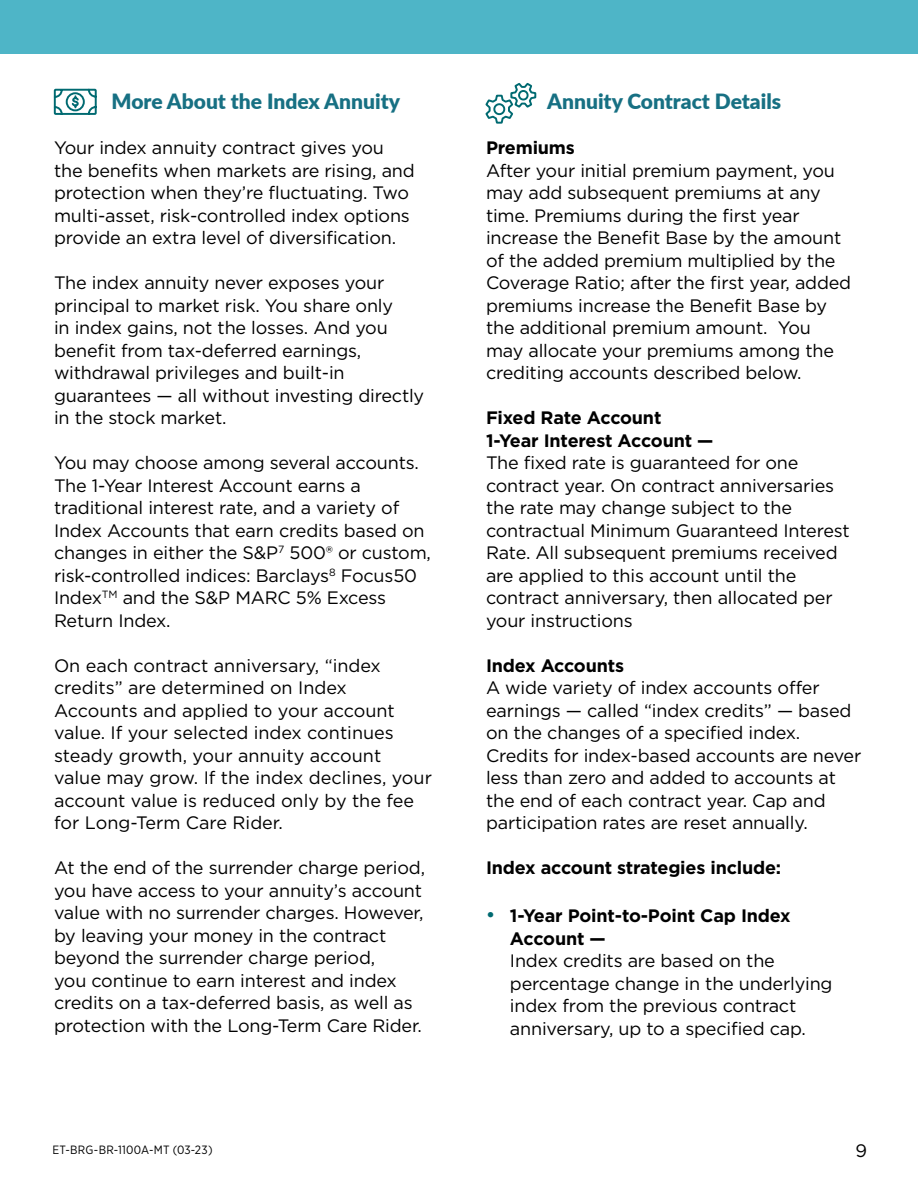
<style>
.page{position:relative;width:918px;height:1188px;background:#fff}
.page>*{position:absolute;margin:0;border:0;box-sizing:border-box;transform-origin:0 0}
.t1{font:900 21px "Lato";color:#177083}
.t2{font:18px/22.5px "Gotham";letter-spacing:-.01em;color:#000}
.t3{font:700 18px/22.5px "Gotham";letter-spacing:-.01em;color:#000}
.t4{font:12px "Gotham Narrow";letter-spacing:.025em;color:#000}
.s1{color:#006a71}
</style>
<div class="page">
<div style="left:0;top:0;width:918px;height:54px;background:#4eb5c7"></div>
<svg style="left:53px;top:88px;width:44px;height:27px"></svg>
<svg style="left:485px;top:83px;width:52px;height:41px"></svg>
<p class="t1" style="left:112px;top:86px;width:290px">More About the Index Annuity</p>
<p class="t2" style="left:54px;top:136px;width:362px">Your index annuity contract gives you the benefits when markets are rising, and protection when they’re fluctuating. Two multi-asset, risk-controlled index options provide an extra level of diversification.</p>
<p class="t2" style="left:54px;top:271px;width:372px">The index annuity never exposes your principal to market risk. You share only<br>in index gains, not the losses. And you benefit from tax-deferred earnings, withdrawal privileges and built-in guarantees — all without investing directly in the stock market.</p>
<p class="t2" style="left:54px;top:451px;width:379px">You may choose among several accounts.<br>The 1-Year Interest Account earns a traditional interest rate, and a variety of Index Accounts that earn credits based on changes in either the S&amp;P<sup>7</sup> 500® or custom, risk-controlled indices: Barclays<sup>8</sup> Focus50<br>Index<sup>TM</sup> and the S&amp;P MARC 5% Excess Return Index.</p>
<p class="t2" style="left:54px;top:654px;width:379px">On each contract anniversary, “index credits” are determined on Index Accounts and applied to your account value. If your selected index continues steady growth, your annuity account value may grow. If the index declines, your account value is reduced only by the fee for Long-Term Care Rider.</p>
<p class="t2" style="left:54px;top:856px;width:373px">At the end of the surrender charge period, you have access to your annuity’s account value with no surrender charges. However, by leaving your money in the contract beyond the surrender charge period,<br>you continue to earn interest and index credits on a tax-deferred basis, as well as protection with the Long-Term Care Rider.</p>
<p class="t1" style="left:547px;top:86px;width:236px">Annuity Contract Details</p>
<p class="t3" style="left:486px;top:136px;width:90px">Premiums</p>
<p class="t2" style="left:486px;top:159px;width:367px">After your initial premium payment, you may add subsequent premiums at any time. Premiums during the first year increase the Benefit Base by the amount of the added premium multiplied by the Coverage Ratio; after the first year, added premiums increase the Benefit Base by the additional premium amount. You may allocate your premiums among the crediting accounts described below.</p>
<p class="t3" style="left:486px;top:406px;width:229px">Fixed Rate Account<br>1-Year Interest Account —</p>
<p class="t2" style="left:486px;top:451px;width:365px">The fixed rate is guaranteed for one contract year. On contract anniversaries the rate may change subject to the contractual Minimum Guaranteed Interest Rate. All subsequent premiums received are applied to this account until the contract anniversary, then allocated per your instructions</p>
<p class="t3" style="left:486px;top:654px;width:140px">Index Accounts</p>
<p class="t2" style="left:486px;top:676px;width:377px">A wide variety of index accounts offer earnings — called “index credits” — based on the changes of a specified index.<br>Credits for index-based accounts are never less than zero and added to accounts at the end of each contract year. Cap and participation rates are reset annually.</p>
<p class="t3" style="left:486px;top:856px;width:297px">Index account strategies include:</p>
<p class="t3" style="left:510px;top:904px;width:282px;text-indent:-24px"><span class="s1">•</span> 1-Year Point-to-Point Cap Index<br>Account —</p>
<p class="t2" style="left:510px;top:949px;width:324px">Index credits are based on the percentage change in the underlying index from the previous contract anniversary, up to a specified cap.</p>
<p class="t4" style="left:52px;top:1142px;width:162px">ET-BRG-BR-1100A-MT (03-23)</p>
<p class="t2" style="left:856px;top:1139px;width:13px">9</p>
</div>
